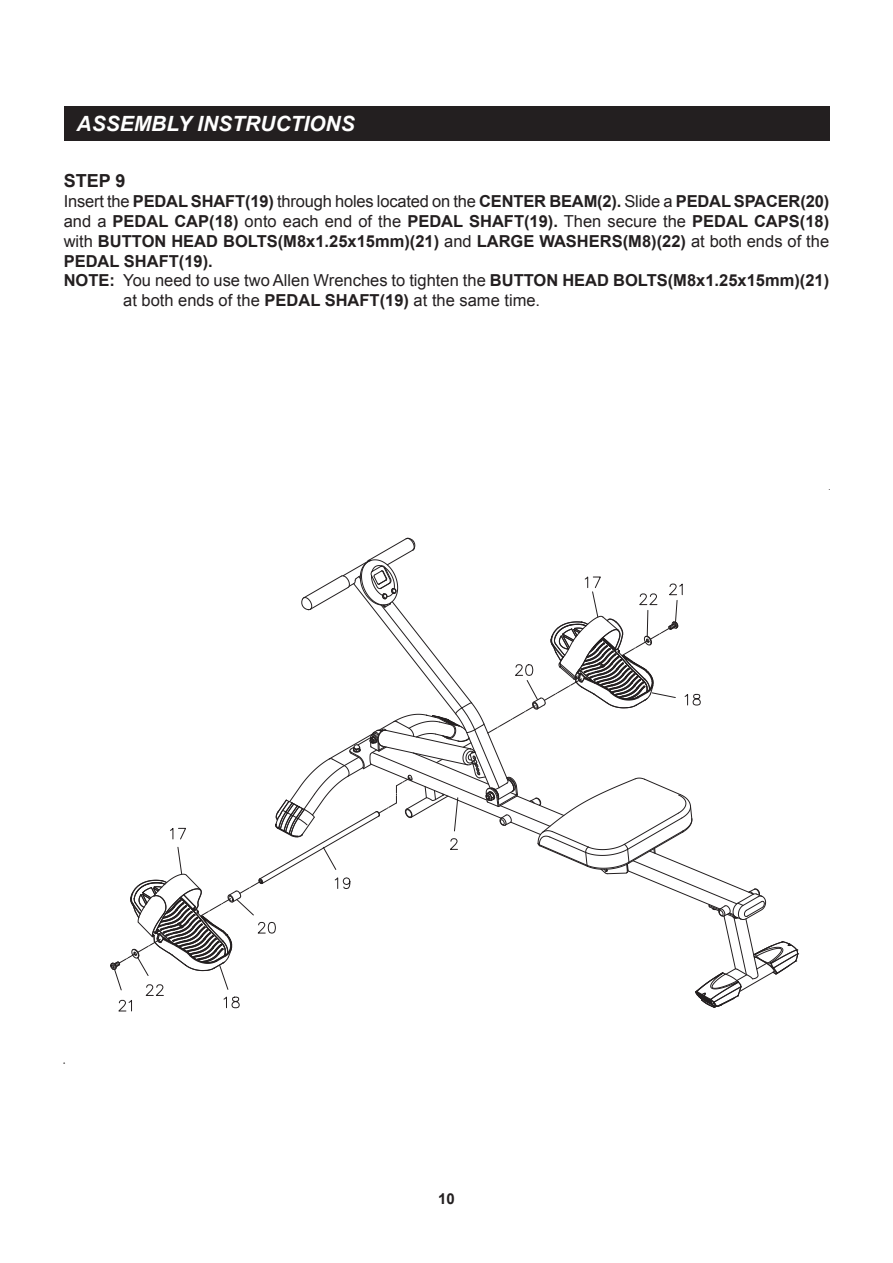
<style>
.page{position:relative;width:893px;height:1263px;background:#fff}
.page>*{position:absolute;margin:0;border:0;box-sizing:border-box;transform-origin:0 0}
.t1{font:italic 700 21px "Arial";color:#fff}
.t2{font:700 18px "Arial";color:#231f20}
.t3{font:700 16.5px "Arial";color:#231f20}
.t4{font:16.5px "Arial";color:#231f20}
.t5{font:700 15px "Arial";color:#231f20}
.s1{font-weight:400}
.s2{font-weight:700}
</style>
<div class="page">
<div style="left:64px;top:106px;width:765px;height:34px;background:#231f20"></div>
<svg style="left:110px;top:538px;width:689px;height:473px"></svg>
<p class="t1" style="left:77px;top:109px;width:280px">ASSEMBLY INSTRUCTIONS</p>
<p class="t2" style="left:64px;top:169px;width:63px">STEP 9</p>
<p class="t3" style="left:64px;top:190px;width:767px"><span class="s1">Insert the</span> PEDAL SHAFT(19) <span class="s1">through holes located on the</span> CENTER BEAM(2). <span class="s1">Slide a</span> PEDAL SPACER(20)</p>
<p class="t3" style="left:64px;top:210px;width:767px"><span class="s1">and a</span> PEDAL CAP(18) <span class="s1">onto each end of the</span> PEDAL SHAFT(19). <span class="s1">Then secure the</span> PEDAL CAPS(18)</p>
<p class="t3" style="left:64px;top:230px;width:767px"><span class="s1">with</span> BUTTON HEAD BOLTS(M8x1.25x15mm)(21) <span class="s1">and</span> LARGE WASHERS(M8)(22) <span class="s1">at both ends of the</span></p>
<p class="t3" style="left:64px;top:250px;width:151px">PEDAL SHAFT(19).</p>
<p class="t4" style="left:64px;top:270px;width:767px"><span class="s2">NOTE:</span> You need to use two Allen Wrenches to tighten the <span class="s2">BUTTON HEAD BOLTS(M8x1.25x15mm)(21)</span></p>
<p class="t4" style="left:123px;top:290px;width:418px">at both ends of the <span class="s2">PEDAL SHAFT(19)</span> at the same time.</p>
<p class="t5" style="left:438px;top:1188px;width:18px">10</p>
</div>
